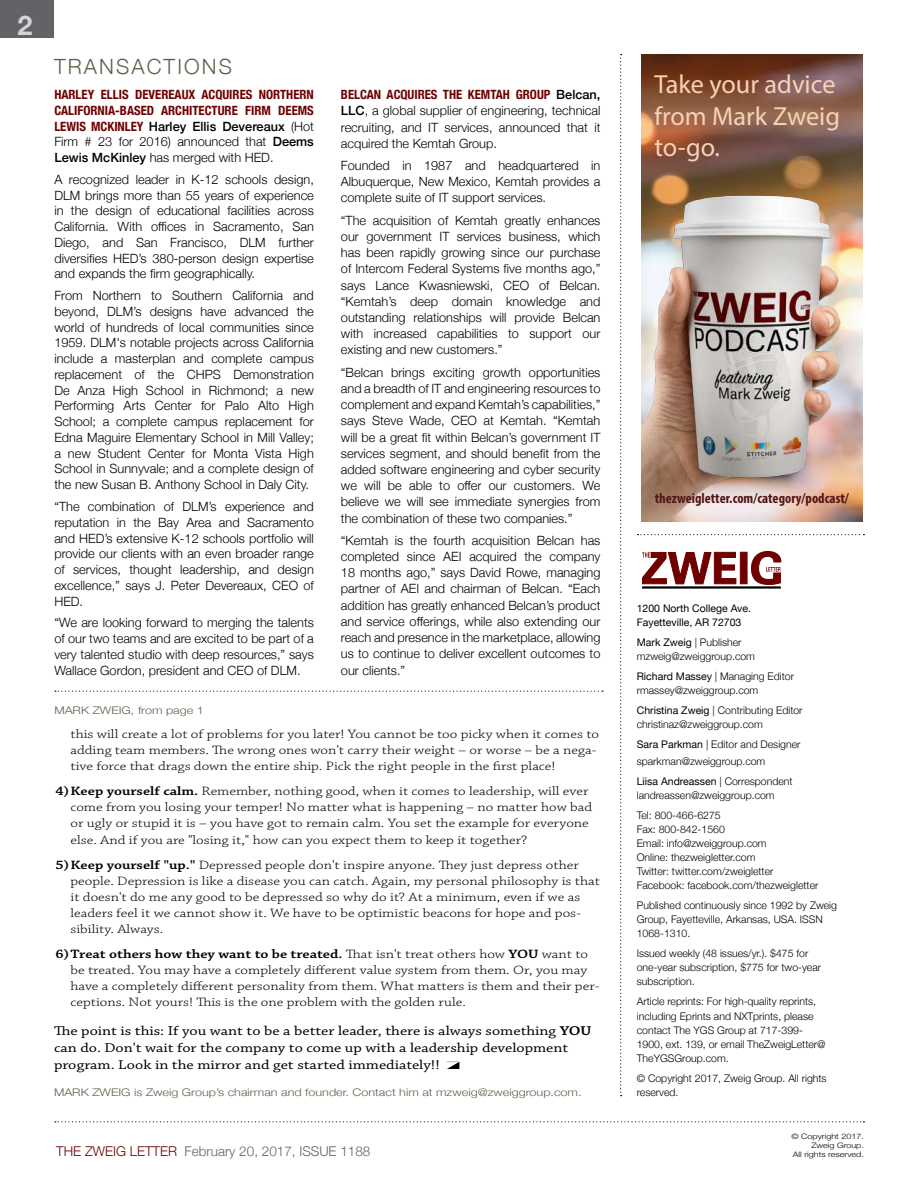
<style>
.page{position:relative;width:918px;height:1188px;background:#fff}
.page>*{position:absolute;margin:0;border:0;box-sizing:border-box;transform-origin:0 0}
.t1{font:700 27px "Helvetica Neue";color:#d1d3d4}
.t2{font:26.25px/31.5px "Myriad Pro";color:#f9d1b4}
.t3{font:300 21px "Helvetica Neue";letter-spacing:.1em;color:#5f604b}
.t4{font:700 condensed 14.4px "Myriad Pro";color:#531515}
.t5{font:13.5px/17px "Chaparral Pro";color:#000;scale:1.2 1}
.t6{font:300 13.5px "Helvetica Neue";color:#626366}
.t7{font:300 12.75px/16.2px "Helvetica Neue";color:#000;text-align:justify}
.t8{font:300 12.75px/16px "Chaparral Pro";color:#000;scale:1.2 1}
.t9{font:700 condensed 12.75px/15.8px "Helvetica Neue";color:#6f0000;text-align:justify}
.t10{font:300 10.5px/14.1px "Helvetica Neue";color:#000}
.t11{font:300 10.5px "Helvetica Neue";color:#5f604b;scale:1.2 1}
.t12{font:10.5px/14.1px "Helvetica Neue";color:#000}
.t13{font:300 7.5px/9px "Helvetica Neue";color:#000;text-align:right;scale:1.2 1}
.s1{font-weight:500;font-stretch:normal;color:#000}
.s2{font-weight:300;font-stretch:normal;color:#000}
.s3{font-weight:700;font-stretch:condensed;color:#6f0000}
.s4{font-weight:500}
.s5{font-weight:600}
.s6{font-weight:400}
.s7{color:#6f0000}
</style>
<div class="page">
<svg style="left:55px;top:1121px;width:809px;height:1px"></svg>
<div style="left:0;top:0;width:54px;height:37px;background:#626366"></div>
<img style="left:641px;top:54px;width:221px;height:95px">
<img style="left:641px;top:149px;width:221px;height:372px">
<div style="left:740px;top:552px;width:7px;height:32px;background:#6f0000;border:1px solid #6f0000"></div>
<svg style="left:642px;top:552px;width:94px;height:32px"></svg>
<svg style="left:751px;top:551px;width:30px;height:34px"></svg>
<hr style="left:642px;top:586px;width:139px;height:3px;background:#000">
<svg style="left:637px;top:534px;width:227px;height:1px"></svg>
<svg style="left:620px;top:54px;width:2px;height:1042px"></svg>
<svg style="left:447px;top:1062px;width:12px;height:7px"></svg>
<svg style="left:55px;top:691px;width:548px;height:1px"></svg>
<h1 class="t1" style="left:18px;top:4px;width:17px">2</h1>
<h3 class="t3" style="left:54px;top:50px;width:179px">TRANSACTIONS</h3>
<p class="t9" style="left:54px;top:86px;width:261px">HARLEY ELLIS DEVEREAUX ACQUIRES NORTHERN CALIFORNIA-BASED ARCHITECTURE FIRM DEEMS LEWIS MCKINLEY <span class="s1">Harley Ellis Devereaux</span> <span class="s2">(Hot Firm # 23 for 2016) announced that</span> <span class="s1">Deems Lewis McKinley</span> <span class="s2">has merged with HED.</span></p>
<p class="t7" style="left:54px;top:170px;width:261px;line-height:15.8px">A recognized leader in K-12 schools design, DLM brings more than 55 years of experience in the design of educational facilities across California. With offices in Sacramento, San Diego, and San Francisco, DLM further diversifies HED’s 380-person design expertise and expands the firm geographically.</p>
<p class="t7" style="left:54px;top:287px;width:261px;line-height:15.8px">From Northern to Southern California and beyond, DLM’s designs have advanced the world of hundreds of local communities since 1959. DLM's notable projects across California include a masterplan and complete campus replacement of the CHPS Demonstration De Anza High School in Richmond; a new Performing Arts Center for Palo Alto High School; a complete campus replacement for Edna Maguire Elementary School in Mill Valley; a new Student Center for Monta Vista High School in Sunnyvale; and a complete design of the new Susan B. Anthony School in Daly City.</p>
<p class="t7" style="left:54px;top:498px;width:261px;line-height:15.8px">“The combination of DLM’s experience and reputation in the Bay Area and Sacramento and HED’s extensive K-12 schools portfolio will provide our clients with an even broader range of services, thought leadership, and design excellence,” says J. Peter Devereaux, CEO of HED.</p>
<p class="t7" style="left:54px;top:614px;width:261px;line-height:15.8px">“We are looking forward to merging the talents of our two teams and are excited to be part of a very talented studio with deep resources,” says Wallace Gordon, president and CEO of DLM.</p>
<p class="t11" style="left:54px;top:702px;width:126px">MARK ZWEIG, from page 1</p>
<p class="t7" style="left:341px;top:86px;width:261px"><span class="s3">BELCAN ACQUIRES THE KEMTAH GROUP</span> <span class="s4">Belcan, LLC</span>, a global supplier of engineering, technical recruiting, and IT services, announced that it acquired the Kemtah Group.</p>
<p class="t7" style="left:341px;top:156px;width:261px">Founded in 1987 and headquartered in Albuquerque, New Mexico, Kemtah provides a complete suite of IT support services.</p>
<p class="t7" style="left:341px;top:211px;width:261px">“The acquisition of Kemtah greatly enhances our government IT services business, which has been rapidly growing since our purchase of Intercom Federal Systems five months ago,” says Lance Kwasniewski, CEO of Belcan. “Kemtah’s deep domain knowledge and outstanding relationships will provide Belcan with increased capabilities to support our existing and new customers.”</p>
<p class="t7" style="left:341px;top:363px;width:261px">“Belcan brings exciting growth opportunities and a breadth of IT and engineering resources to complement and expand Kemtah’s capabilities,” says Steve Wade, CEO at Kemtah. “Kemtah will be a great fit within Belcan’s government IT services segment, and should benefit from the added software engineering and cyber security we will be able to offer our customers. We believe we will see immediate synergies from the combination of these two companies.”</p>
<p class="t7" style="left:341px;top:531px;width:261px">“Kemtah is the fourth acquisition Belcan has completed since AEI acquired the company 18 months ago,” says David Rowe, managing partner of AEI and chairman of Belcan. “Each addition has greatly enhanced Belcan’s product and service offerings, while also extending our reach and presence in the marketplace, allowing us to continue to deliver excellent outcomes to our clients.”</p>
<p class="t8" style="left:70px;top:727px;width:442px">this will create a lot of problems for you later! You cannot be too picky when it comes to adding team members. The wrong ones won't carry their weight – or worse – be a nega&shy;tive force that drags down the entire ship. Pick the right people in the first place!</p>
<p class="t8" style="left:70px;top:784px;width:436px;text-indent:-15px"><span class="s5">4)Keep yourself calm.</span> Remember, nothing good, when it comes to leadership, will ever come from you losing your temper! No matter what is happening – no matter how bad or ugly or stupid it is – you have got to remain calm. You set the example for everyone else. And if you are "losing it," how can you expect them to keep it together?</p>
<p class="t8" style="left:70px;top:857px;width:443px;text-indent:-15px"><span class="s5">5)Keep yourself "up."</span> Depressed people don't inspire anyone. They just depress other people. Depression is like a disease you can catch. Again, my personal philosophy is that it doesn't do me any good to be depressed so why do it? At a minimum, even if we as leaders feel it we cannot show it. We have to be optimistic beacons for hope and pos&shy;sibility. Always.</p>
<p class="t8" style="left:70px;top:946px;width:442px;text-indent:-15px"><span class="s5">6)Treat others how they want to be treated.</span> That isn't treat others how <span class="s5">YOU</span> want to be treated. You may have a completely different value system from them. Or, you may have a completely different personality from them. What matters is them and their per&shy;ceptions. Not yours! This is the one problem with the golden rule.</p>
<p class="t5" style="left:54px;top:1023px;width:449px">The point is this: If you want to be a better leader, there is always something <span class="s5">YOU </span>can do. Don't wait for the company to come up with a leadership development program. Look in the mirror and get started immediately!!</p>
<p class="t11" style="left:54px;top:1084px;width:441px">MARK ZWEIG is Zweig Group’s chairman and founder. Contact him at mzweig@zweiggroup.com.</p>
<h2 class="t2" style="left:654px;top:68px;width:187px">Take your advice from Mark Zweig to-go.</h2>
<p class="t4" style="left:655px;top:489px;width:196px">thezweigletter.com/category/podcast/</p>
<p class="t12" style="left:637px;top:602px;width:116px">1200 North College Ave.<br>Fayetteville, AR 72703</p>
<p class="t10" style="left:637px;top:634px;width:120px"><span class="s6">Mark Zweig</span> | Publisher mzweig@zweiggroup.com</p>
<p class="t10" style="left:637px;top:668px;width:159px"><span class="s6">Richard Massey</span> | Managing Editor rmassey@zweiggroup.com</p>
<p class="t10" style="left:637px;top:703px;width:167px"><span class="s6">Christina Zweig</span> | Contributing Editor christinaz@zweiggroup.com</p>
<p class="t10" style="left:637px;top:735px;width:165px;line-height:16.8px"><span class="s6">Sara Parkman</span> | Editor and Designer sparkman@zweiggroup.com</p>
<p class="t10" style="left:637px;top:773px;width:157px"><span class="s6">Liisa Andreassen</span> | Correspondent landreassen@zweiggroup.com</p>
<p class="t10" style="left:637px;top:807px;width:183px">Tel: 800-466-6275<br>Fax: 800-842-1560<br>Email: info@zweiggroup.com<br>Online: thezweigletter.com<br>Twitter: twitter.com/zweigletter<br>Facebook: facebook.com/thezweigletter</p>
<p class="t10" style="left:637px;top:898px;width:202px">Published continuously since 1992 by Zweig<br>Group, Fayetteville, Arkansas, USA. ISSN<br>1068-1310.</p>
<p class="t10" style="left:637px;top:946px;width:186px">Issued weekly (48 issues/yr.). $475 for one-year subscription, $775 for two-year subscription.</p>
<p class="t10" style="left:637px;top:994px;width:190px">Article reprints: For high-quality reprints, including Eprints and NXTprints, please contact The YGS Group at 717-399- 1900, ext. 139, or email TheZweigLetter@ TheYGSGroup.com.</p>
<p class="t10" style="left:637px;top:1070px;width:191px">© Copyright 2017, Zweig Group. All rights reserved.</p>
<p class="t13" style="left:792px;top:1131px;width:62px">© Copyright 2017.<br>Zweig Group.</p>
<p class="t6" style="left:56px;top:1141px;width:316px"><span class="s7">THE ZWEIG LETTER</span> February 20, 2017, ISSUE 1188</p>
<p class="t13" style="left:793px;top:1149px;width:61px">All rights reserved.</p>
</div>
